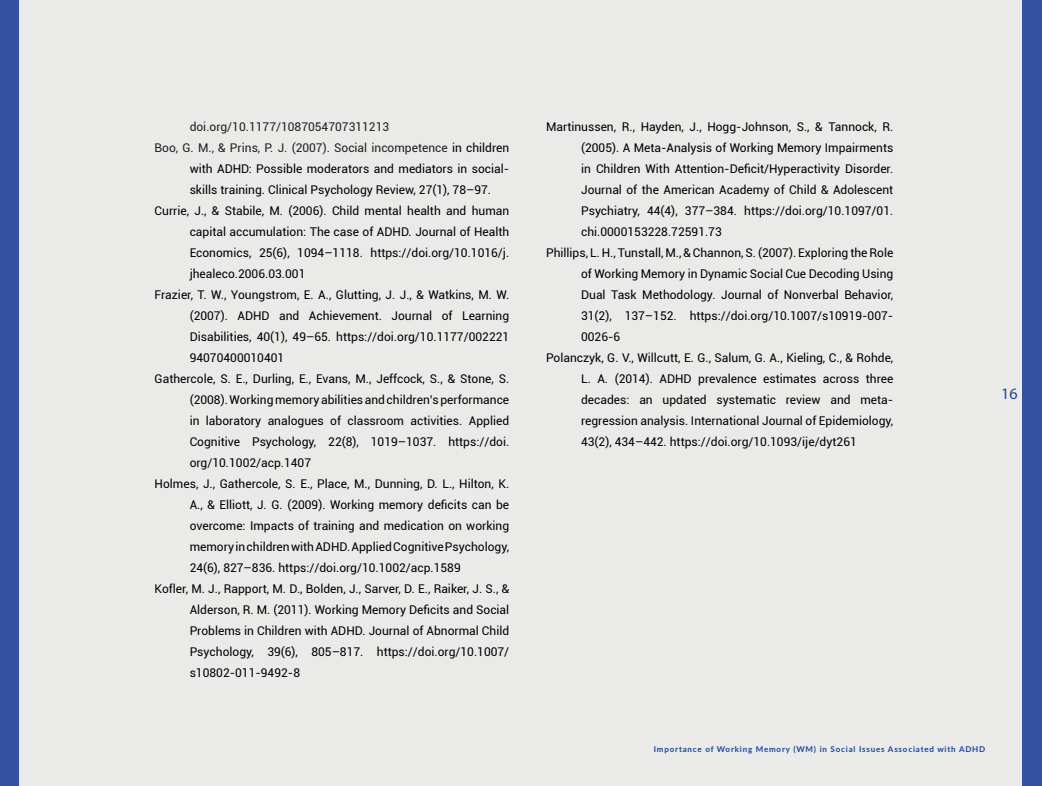
<style>
.page{position:relative;width:1042px;height:786px;background:#fff}
.page>*{position:absolute;margin:0;border:0;box-sizing:border-box;transform-origin:0 0}
.t1{font:16px "Myriad Pro";color:#1e439b}
.t2{font:12px "Roboto";color:#000}
.t3{font:12px "Roboto";color:#221f1f}
.t4{font:700 8px "Lato";letter-spacing:.1em;color:#1e439b}
.s1{color:#000}
</style>
<div class="page">
<div style="left:0;top:0;width:1041px;height:785px;background:#354fa1"></div>
<div style="left:19px;top:0;width:1002px;height:785px;background:#eaeae9"></div>
<p class="t3" style="left:190px;top:118px;width:201px">doi.org/10.1177/1087054707311213</p>
<p class="t3" style="left:155px;top:139px;width:356px">Boo, G. M., &amp; Prins, P. J. (2007). Social incompetence <span class="s1">in children</span></p>
<p class="t2" style="left:190px;top:160px;width:321px">with ADHD: Possible moderators and mediators in social-</p>
<p class="t2" style="left:190px;top:181px;width:303px">skills training. Clinical Psychology Review, 27(1), 78–97.</p>
<p class="t2" style="left:155px;top:202px;width:356px">Currie, J., &amp; Stabile, M. (2006). Child mental health and human</p>
<p class="t2" style="left:190px;top:223px;width:321px">capital accumulation: The case of ADHD. Journal of Health</p>
<p class="t2" style="left:190px;top:244px;width:321px">Economics, 25(6), 1094–1118. https://doi.org/10.1016/j.</p>
<p class="t2" style="left:190px;top:265px;width:117px">jhealeco.2006.03.001</p>
<p class="t2" style="left:155px;top:286px;width:356px">Frazier, T. W., Youngstrom, E. A., Glutting, J. J., &amp; Watkins, M. W.</p>
<p class="t2" style="left:190px;top:307px;width:321px">(2007). ADHD and Achievement. Journal of Learning</p>
<p class="t2" style="left:190px;top:328px;width:321px">Disabilities, 40(1), 49–65. https://doi.org/10.1177/002221</p>
<p class="t2" style="left:190px;top:349px;width:96px">94070400010401</p>
<p class="t2" style="left:155px;top:370px;width:356px">Gathercole, S. E., Durling, E., Evans, M., Jeffcock, S., &amp; Stone, S.</p>
<p class="t2" style="left:190px;top:391px;width:321px">(2008). Working memory abilities and children’s performance</p>
<p class="t2" style="left:190px;top:412px;width:321px">in laboratory analogues of classroom activities. Applied</p>
<p class="t2" style="left:190px;top:433px;width:321px">Cognitive Psychology, 22(8), 1019–1037. https://doi.</p>
<p class="t2" style="left:190px;top:454px;width:123px">org/10.1002/acp.1407</p>
<p class="t2" style="left:155px;top:475px;width:356px">Holmes, J., Gathercole, S. E., Place, M., Dunning, D. L., Hilton, K.</p>
<p class="t2" style="left:190px;top:496px;width:321px">A., &amp; Elliott, J. G. (2009). Working memory deficits can be</p>
<p class="t2" style="left:190px;top:517px;width:321px">overcome: Impacts of training and medication on working</p>
<p class="t2" style="left:190px;top:538px;width:321px">memory in children with ADHD. Applied Cognitive Psychology,</p>
<p class="t2" style="left:190px;top:559px;width:272px">24(6), 827–836. https://doi.org/10.1002/acp.1589</p>
<p class="t2" style="left:155px;top:580px;width:356px">Kofler, M. J., Rapport, M. D., Bolden, J., Sarver, D. E., Raiker, J. S., &amp;</p>
<p class="t2" style="left:190px;top:601px;width:321px">Alderson, R. M. (2011). Working Memory Deficits and Social</p>
<p class="t2" style="left:190px;top:622px;width:321px">Problems in Children with ADHD. Journal of Abnormal Child</p>
<p class="t2" style="left:190px;top:643px;width:321px">Psychology, 39(6), 805–817. https://doi.org/10.1007/</p>
<p class="t2" style="left:190px;top:664px;width:112px">s10802-011-9492-8</p>
<p class="t2" style="left:546px;top:118px;width:348px">Martinussen, R., Hayden, J., Hogg-Johnson, S., &amp; Tannock, R.</p>
<p class="t2" style="left:581px;top:139px;width:313px">(2005). A Meta-Analysis of Working Memory Impairments</p>
<p class="t2" style="left:581px;top:160px;width:313px">in Children With Attention-Deficit/Hyperactivity Disorder.</p>
<p class="t2" style="left:581px;top:181px;width:313px">Journal of the American Academy of Child &amp; Adolescent</p>
<p class="t2" style="left:581px;top:202px;width:313px">Psychiatry, 44(4), 377–384. https://doi.org/10.1097/01.</p>
<p class="t2" style="left:581px;top:223px;width:142px">chi.0000153228.72591.73</p>
<p class="t2" style="left:546px;top:244px;width:348px">Phillips, L. H., Tunstall, M., &amp; Channon, S. (2007). Exploring the Role</p>
<p class="t2" style="left:581px;top:265px;width:313px">of Working Memory in Dynamic Social Cue Decoding Using</p>
<p class="t2" style="left:581px;top:286px;width:313px">Dual Task Methodology. Journal of Nonverbal Behavior,</p>
<p class="t2" style="left:581px;top:307px;width:313px">31(2), 137–152. https://doi.org/10.1007/s10919-007-</p>
<p class="t2" style="left:581px;top:328px;width:41px">0026-6</p>
<p class="t2" style="left:546px;top:349px;width:348px">Polanczyk, G. V., Willcutt, E. G., Salum, G. A., Kieling, C., &amp; Rohde,</p>
<p class="t2" style="left:581px;top:370px;width:313px">L. A. (2014). ADHD prevalence estimates across three</p>
<p class="t2" style="left:581px;top:391px;width:313px">decades: an updated systematic review and meta-</p>
<p class="t2" style="left:581px;top:412px;width:313px">regression analysis. International Journal of Epidemiology,</p>
<p class="t2" style="left:581px;top:433px;width:277px">43(2), 434–442. https://doi.org/10.1093/ije/dyt261</p>
<h1 class="t1" style="left:1000px;top:383px;width:18px">16</h1>
<p class="t4" style="left:653px;top:745px;width:333px">Importance of Working Memory (WM) in Social Issues Associated with ADHD</p>
</div>
